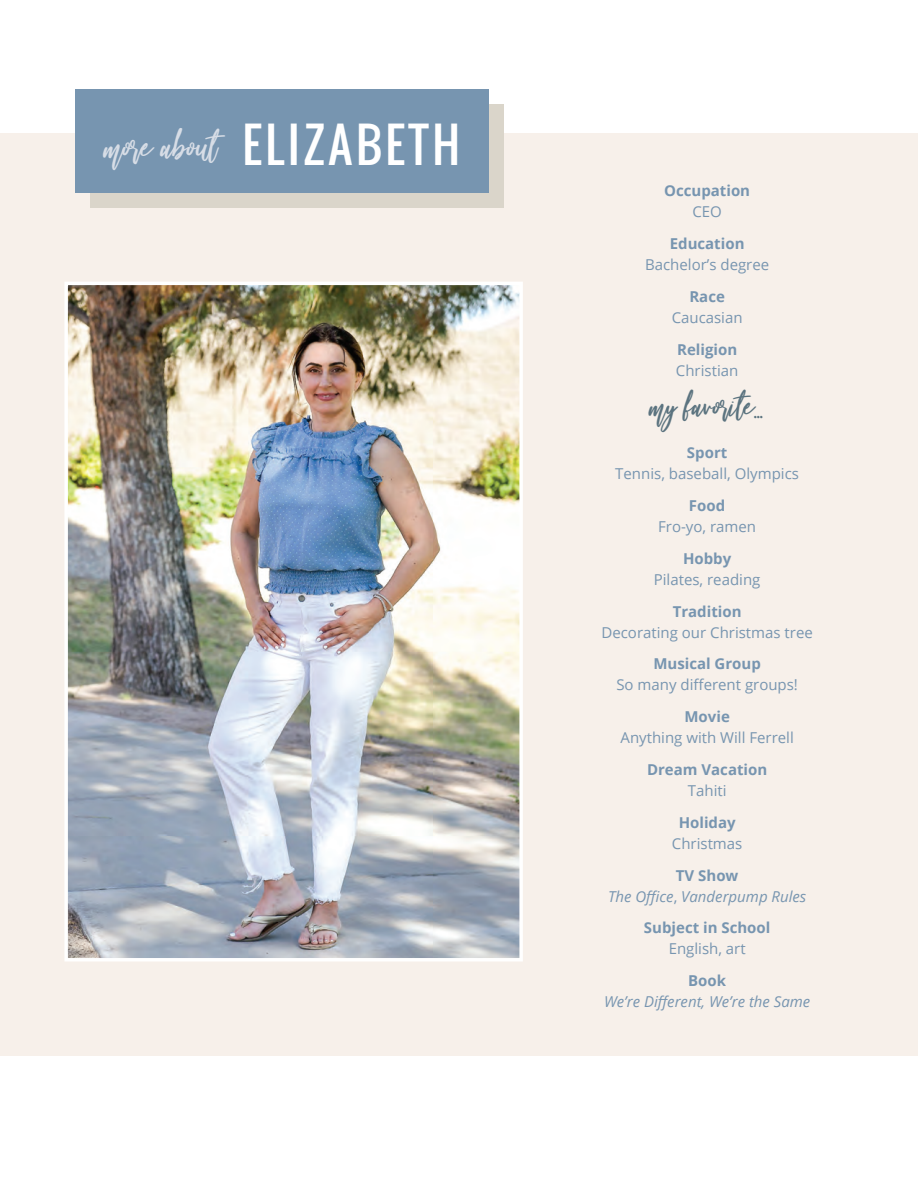
<style>
.page{position:relative;width:918px;height:1188px;background:#fff}
.page>*{position:absolute;margin:0;border:0;box-sizing:border-box;transform-origin:0 0}
.t1{font:45px "Beautiful Bloom Alt";color:#d7dde6}
.t2{font:40.5px "Beautiful Bloom Alt";color:#5b737f}
.t3{font:15px "Open Sans";color:#7795b0}
.t4{font:700 15px "Open Sans";color:#7795b0}
.t5{font:italic 15px/21px "Open Sans";color:#7795b0;text-align:center}
.s1{font-family:"Oswald";font-size:46.5px;color:#fff}
.s2{font-weight:700;font-style:normal}
.s3{font-style:normal}
</style>
<div class="page">
<div style="left:0;top:133px;width:918px;height:922px;background:#f7f0ea"></div>
<img style="left:68px;top:286px;width:451px;height:672px">
<div style="left:64px;top:282px;width:459px;height:680px;border:3px solid #fff"></div>
<div style="left:90px;top:104px;width:414px;height:104px;background:#dad5ca"></div>
<div style="left:75px;top:90px;width:413px;height:103px;background:#7795b0"></div>
<h1 class="t1" style="left:105px;top:122px;width:356px">more about <span class="s1">ELIZABETH</span></h1>
<p class="t4" style="left:664px;top:180px;width:87px">Occupation</p>
<p class="t3" style="left:692px;top:201px;width:31px">CEO</p>
<p class="t4" style="left:670px;top:233px;width:76px">Education</p>
<p class="t3" style="left:645px;top:254px;width:126px">Bachelor’s degree</p>
<p class="t4" style="left:689px;top:286px;width:37px">Race</p>
<p class="t3" style="left:672px;top:307px;width:72px">Caucasian</p>
<p class="t4" style="left:677px;top:339px;width:62px">Religion</p>
<p class="t3" style="left:676px;top:360px;width:64px">Christian</p>
<h2 class="t2" style="left:651px;top:383px;width:115px">my favorite...</h2>
<p class="t4" style="left:687px;top:442px;width:42px">Sport</p>
<p class="t3" style="left:615px;top:463px;width:185px">Tennis, baseball, Olympics</p>
<p class="t4" style="left:689px;top:495px;width:38px">Food</p>
<p class="t3" style="left:658px;top:516px;width:99px">Fro-yo, ramen</p>
<p class="t4" style="left:683px;top:548px;width:50px">Hobby</p>
<p class="t3" style="left:654px;top:569px;width:108px">Pilates, reading</p>
<p class="t4" style="left:673px;top:600px;width:70px">Tradition</p>
<p class="t3" style="left:601px;top:622px;width:213px">Decorating our Christmas tree</p>
<p class="t4" style="left:653px;top:653px;width:109px">Musical Group</p>
<p class="t3" style="left:616px;top:675px;width:183px">So many different groups!</p>
<p class="t4" style="left:684px;top:706px;width:47px">Movie</p>
<p class="t3" style="left:621px;top:727px;width:175px">Anything with Will Ferrell</p>
<p class="t4" style="left:647px;top:759px;width:122px">Dream Vacation</p>
<p class="t3" style="left:688px;top:780px;width:40px">Tahiti</p>
<p class="t4" style="left:679px;top:812px;width:58px">Holiday</p>
<p class="t3" style="left:672px;top:833px;width:72px">Christmas</p>
<p class="t5" style="left:608px;top:864px;width:200px"><span class="s2">TV Show<br></span>The Office<span class="s3">,</span> Vanderpump Rules</p>
<p class="t4" style="left:644px;top:917px;width:128px">Subject in School</p>
<p class="t3" style="left:669px;top:939px;width:79px">English, art</p>
<p class="t4" style="left:688px;top:970px;width:39px">Book</p>
<p class="t5" style="left:604px;top:991px;width:208px">We’re Different, We’re the Same</p>
</div>
